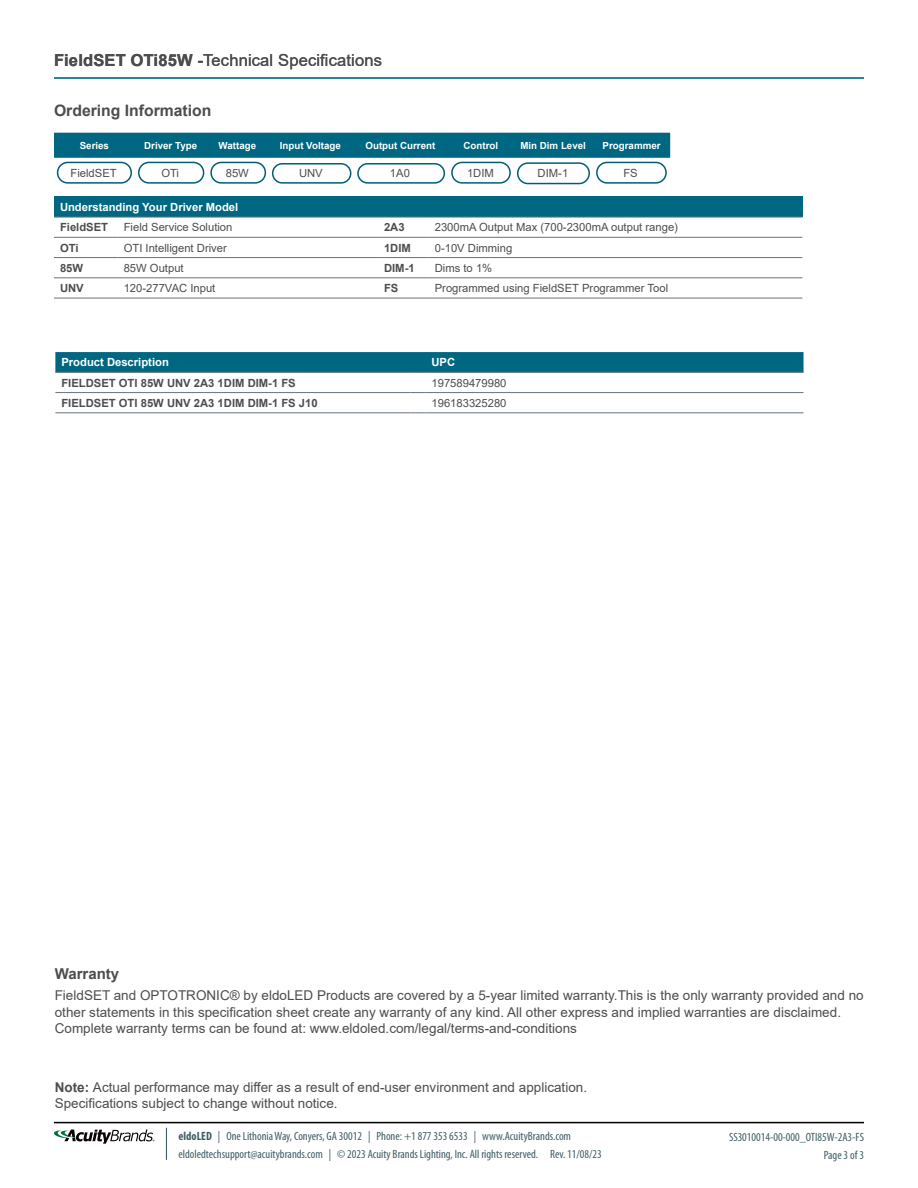
<style>
.page{position:relative;width:918px;height:1188px;background:#fff}
.page>*{position:absolute;margin:0;border:0;box-sizing:border-box;transform-origin:0 0}
.t1{font:16.5px "Arial";letter-spacing:.01em;color:#4d4d4f}
.t2{font:700 15.75px "Arial";color:#4d4d4f}
.t3{font:700 15px "Arial";color:#4d4d4f}
.t4{font:13.5px/16.2px "Arial";color:#4d4d4f}
.t5{font:condensed 12px/18px "Myriad Pro";color:#3e5d65}
.t6{font:11.25px "Arial";color:#4d4d4f}
.t7{font:700 11.25px "Arial";color:#4d4d4f}
.t8{font:700 11.25px "Arial";color:#fff}
.t9{font:700 9.75px "Arial";color:#fff}
.s1{font-weight:700}
</style>
<div class="page">
<svg style="left:54px;top:1129px;width:100px;height:15px"></svg>
<hr style="left:166px;top:1128px;width:1px;height:32px;background:#3e5d65">
<hr style="left:54px;top:1122px;width:810px;height:1px;background:#000">
<hr style="left:54px;top:77px;width:810px;height:2px;background:#006782">
<div style="left:54px;top:133px;width:616px;height:25px;background:#006782"></div>
<div style="left:57px;top:162px;width:75px;height:22px;border:2px solid #005d76;border-radius:10px"></div>
<div style="left:138px;top:162px;width:66px;height:22px;border:2px solid #005d76;border-radius:10px"></div>
<div style="left:210px;top:162px;width:56px;height:22px;border:2px solid #005d76;border-radius:10px"></div>
<div style="left:272px;top:163px;width:79px;height:21px;border:2px solid #005d76;border-radius:10px"></div>
<div style="left:357px;top:163px;width:88px;height:21px;border:2px solid #005d76;border-radius:10px"></div>
<div style="left:451px;top:162px;width:60px;height:22px;border:2px solid #005d76;border-radius:10px"></div>
<div style="left:596px;top:162px;width:71px;height:22px;border:2px solid #005d76;border-radius:10px"></div>
<div style="left:54px;top:197px;width:748px;height:20px;background:#006782"></div>
<hr style="left:54px;top:217px;width:64px;height:1px;background:#68737a">
<hr style="left:118px;top:217px;width:260px;height:1px;background:#68737a">
<hr style="left:378px;top:217px;width:51px;height:1px;background:#68737a">
<hr style="left:429px;top:217px;width:373px;height:1px;background:#68737a">
<hr style="left:54px;top:237px;width:64px;height:1px;background:#68737a">
<hr style="left:118px;top:237px;width:260px;height:1px;background:#68737a">
<hr style="left:378px;top:237px;width:51px;height:1px;background:#68737a">
<hr style="left:429px;top:237px;width:373px;height:1px;background:#68737a">
<hr style="left:54px;top:257px;width:64px;height:1px;background:#68737a">
<hr style="left:118px;top:257px;width:260px;height:1px;background:#68737a">
<hr style="left:378px;top:257px;width:51px;height:1px;background:#68737a">
<hr style="left:429px;top:257px;width:373px;height:1px;background:#68737a">
<hr style="left:54px;top:277px;width:64px;height:1px;background:#68737a">
<hr style="left:118px;top:277px;width:260px;height:1px;background:#68737a">
<hr style="left:378px;top:277px;width:51px;height:1px;background:#68737a">
<hr style="left:429px;top:277px;width:373px;height:1px;background:#68737a">
<hr style="left:54px;top:298px;width:64px;height:1px;background:#68737a">
<hr style="left:118px;top:298px;width:260px;height:1px;background:#68737a">
<hr style="left:378px;top:298px;width:51px;height:1px;background:#68737a">
<hr style="left:429px;top:298px;width:373px;height:1px;background:#68737a">
<div style="left:517px;top:162px;width:73px;height:22px;border:2px solid #005d76;border-radius:10px"></div>
<hr style="left:55px;top:412px;width:355px;height:1px;background:#68737a">
<hr style="left:55px;top:392px;width:355px;height:1px;background:#68737a">
<hr style="left:426px;top:412px;width:378px;height:1px;background:#68737a">
<svg style="left:55px;top:352px;width:749px;height:21px;background:#046882"></svg>
<hr style="left:426px;top:372px;width:378px;height:1px;background:#68737a">
<svg style="left:410px;top:392px;width:16px;height:1px"></svg>
<hr style="left:426px;top:392px;width:378px;height:1px;background:#68737a">
<svg style="left:410px;top:412px;width:16px;height:1px"></svg>
<p class="t1" style="left:54px;top:49px;width:329px"><span class="s1">FieldSET OTi85W -</span>Technical Specifications</p>
<p class="t2" style="left:54px;top:100px;width:159px">Ordering Information</p>
<p class="t9" style="left:80px;top:138px;width:31px">Series</p>
<p class="t9" style="left:144px;top:138px;width:54px">Driver Type</p>
<p class="t9" style="left:219px;top:138px;width:39px">Wattage</p>
<p class="t9" style="left:280px;top:138px;width:63px">Input Voltage</p>
<p class="t9" style="left:366px;top:138px;width:71px">Output Current</p>
<p class="t9" style="left:464px;top:138px;width:36px">Control</p>
<p class="t9" style="left:520px;top:138px;width:67px">Min Dim Level</p>
<p class="t9" style="left:603px;top:138px;width:59px">Programmer</p>
<p class="t6" style="left:71px;top:165px;width:48px">FieldSET</p>
<p class="t6" style="left:161px;top:165px;width:19px">OTi</p>
<p class="t6" style="left:226px;top:165px;width:25px">85W</p>
<p class="t6" style="left:299px;top:166px;width:25px">UNV</p>
<p class="t6" style="left:390px;top:166px;width:22px">1A0</p>
<p class="t6" style="left:467px;top:165px;width:28px">1DIM</p>
<p class="t6" style="left:623px;top:165px;width:16px">FS</p>
<p class="t8" style="left:60px;top:199px;width:180px">Understanding Your Driver Model</p>
<p class="t7" style="left:60px;top:219px;width:50px">FieldSET</p>
<p class="t6" style="left:124px;top:220px;width:110px">Field Service Solution</p>
<p class="t7" style="left:384px;top:219px;width:22px">2A3</p>
<p class="t6" style="left:435px;top:220px;width:245px">2300mA Output Max (700-2300mA output range)</p>
<p class="t7" style="left:60px;top:240px;width:20px">OTi</p>
<p class="t6" style="left:124px;top:240px;width:105px">OTI Intelligent Driver</p>
<p class="t7" style="left:384px;top:240px;width:28px">1DIM</p>
<p class="t6" style="left:435px;top:240px;width:79px">0-10V Dimming</p>
<p class="t7" style="left:60px;top:260px;width:25px">85W</p>
<p class="t6" style="left:124px;top:260px;width:62px">85W Output</p>
<p class="t7" style="left:384px;top:260px;width:32px">DIM-1</p>
<p class="t6" style="left:435px;top:260px;width:59px">Dims to 1%</p>
<p class="t7" style="left:60px;top:280px;width:25px">UNV</p>
<p class="t6" style="left:124px;top:280px;width:93px">120-277VAC Input</p>
<p class="t7" style="left:384px;top:280px;width:16px">FS</p>
<p class="t6" style="left:435px;top:280px;width:235px">Programmed using FieldSET Programmer Tool</p>
<p class="t6" style="left:538px;top:166px;width:32px">DIM-1</p>
<p class="t8" style="left:61px;top:354px;width:109px">Product Description</p>
<p class="t8" style="left:432px;top:354px;width:25px">UPC</p>
<p class="t7" style="left:61px;top:375px;width:236px">FIELDSET OTI 85W UNV 2A3 1DIM DIM-1 FS</p>
<p class="t6" style="left:432px;top:375px;width:77px">197589479980</p>
<p class="t7" style="left:61px;top:395px;width:258px">FIELDSET OTI 85W UNV 2A3 1DIM DIM-1 FS J10</p>
<p class="t6" style="left:432px;top:395px;width:77px">196183325280</p>
<p class="t3" style="left:55px;top:963px;width:66px">Warranty</p>
<p class="t4" style="left:55px;top:987px;width:811px">FieldSET and OPTOTRONIC® by eldoLED Products are covered by a 5-year limited warranty.This is the only warranty provided and no other statements in this specification sheet create any warranty of any kind. All other express and implied warranties are disclaimed.<br>Complete warranty terms can be found at: www.eldoled.com/legal/terms-and-conditions</p>
<p class="t4" style="left:55px;top:1079px;width:534px"><span class="s1">Note:</span> Actual performance may differ as a result of end-user environment and application.<br>Specifications subject to change without notice.</p>
<p class="t5" style="left:178px;top:1127px;width:425px"><span class="s1">eldoLED</span> | One Lithonia Way, Conyers, GA 30012 | Phone: +1 877 353 6533 | www.AcuityBrands.com eldoledtechsupport@acuitybrands.com | © 2023 Acuity Brands Lighting, Inc. All rights reserved. Rev. 11/08/23</p>
<p class="t5" style="left:729px;top:1127px;width:136px;text-align:right">SS3010014-00-000_OTI85W-2A3-FS<br>Page 3 of 3</p>
</div>
